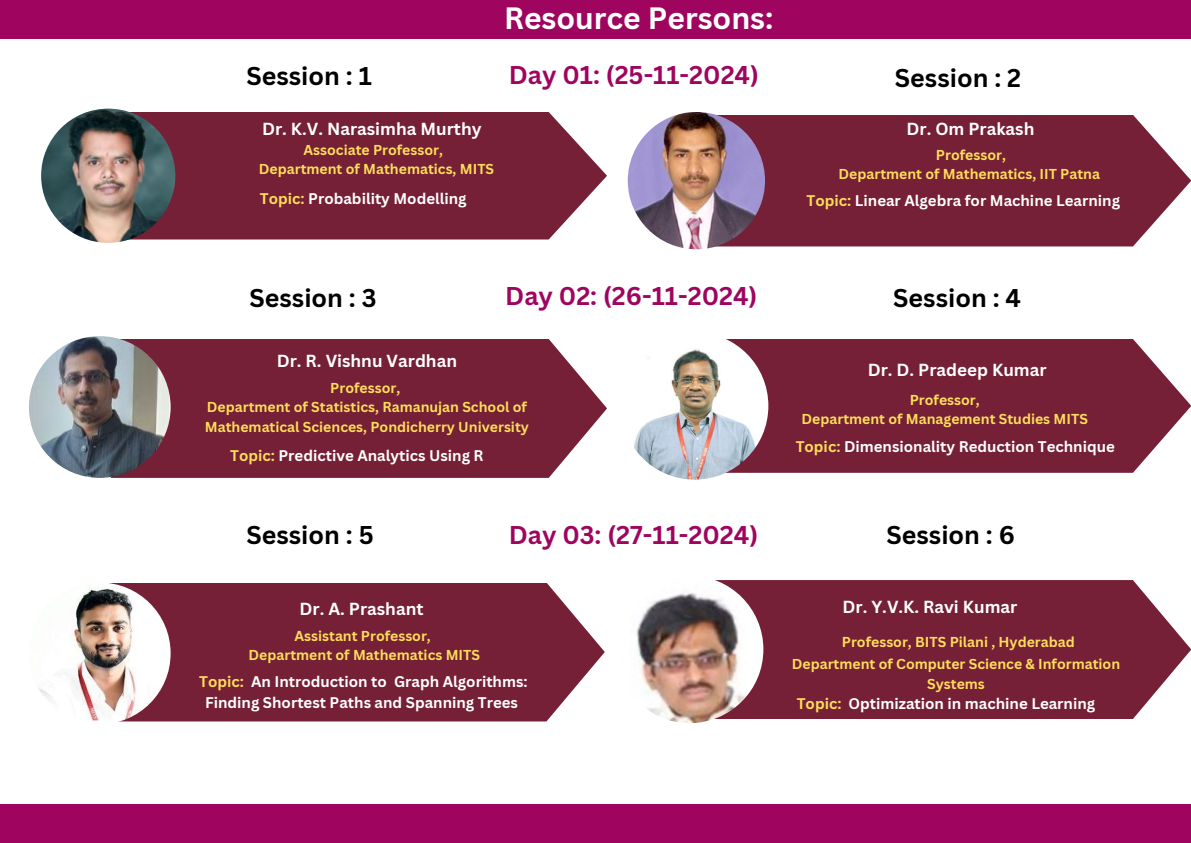
<style>
.page{position:relative;width:1191px;height:843px;background:#fff}
.page>*{position:absolute;margin:0;border:0;box-sizing:border-box;transform-origin:0 0}
.t1{font:700 30px "Canva Sans";color:#fff}
.t2{font:700 25px "Canva Sans";color:#000}
.t3{font:700 25px "Canva Sans";color:#9f055f}
.t4{font:700 17px "Canva Sans";color:#fff}
.t5{font:700 15px/21px "Canva Sans";color:#fff;text-align:center}
.t6{font:700 14px/19.5px "Canva Sans";color:#ffde59;text-align:center}
.s1{color:#ffde59}
</style>
<div class="page">
<div style="left:129px;top:112px;width:478px;height:127px;background:#752036"></div>
<img style="left:41px;top:109px;width:134px;height:134px;border-radius:50%">
<div style="left:0;top:0;width:1190px;height:38px;background:#9f055f"></div>
<div style="left:0;top:804px;width:1190px;height:38px;background:#9f055f"></div>
<div style="left:718px;top:115px;width:472px;height:131px;background:#752036"></div>
<img style="left:627px;top:112px;width:138px;height:137px;border-radius:50%">
<div style="left:110px;top:339px;width:497px;height:138px;background:#752036"></div>
<img style="left:29px;top:336px;width:142px;height:141px;border-radius:50%">
<div style="left:727px;top:339px;width:463px;height:133px;background:#752036"></div>
<img style="left:621px;top:332px;width:147px;height:147px;border-radius:50%">
<div style="left:115px;top:583px;width:489px;height:138px;background:#752036"></div>
<img style="left:29px;top:582px;width:142px;height:142px;border-radius:50%">
<svg style="left:715px;top:580px;width:475px;height:138px;background:#7e2e43"></svg>
<img style="left:616px;top:575px;width:147px;height:147px;border-radius:50%">
<h1 class="t1" style="left:504px;top:-3px;width:271px">Resource Persons:</h1>
<h2 class="t2" style="left:246px;top:58px;width:127px">Session : 1</h2>
<h2 class="t3" style="left:508px;top:58px;width:252px">Day 01: (25-11-2024)</h2>
<h2 class="t2" style="left:894px;top:60px;width:128px">Session : 2</h2>
<p class="t4" style="left:262px;top:117px;width:221px">Dr. K.V. Narasimha Murthy</p>
<p class="t4" style="left:906px;top:116px;width:129px">Dr. Om Prakash</p>
<p class="t6" style="left:259px;top:139px;width:237px">Associate Professor,<br>Department of Mathematics, MITS</p>
<p class="t5" style="left:260px;top:187px;width:208px"><span class="s1">Topic:</span> Probability Modelling</p>
<p class="t6" style="left:838px;top:144px;width:263px">Professor,<br>Department of Mathematics, IIT Patna</p>
<p class="t5" style="left:806px;top:190px;width:315px"><span class="s1">Topic:</span> Linear Algebra for Machine Learning</p>
<h2 class="t2" style="left:249px;top:280px;width:128px">Session : 3</h2>
<h2 class="t3" style="left:505px;top:278px;width:254px">Day 02: (26-11-2024)</h2>
<h2 class="t2" style="left:893px;top:280px;width:129px">Session : 4</h2>
<p class="t4" style="left:277px;top:349px;width:182px">Dr. R. Vishnu Vardhan</p>
<p class="t6" style="left:205px;top:377px;width:325px">Professor,<br>Department of Statistics, Ramanujan School of<br>Mathematical Sciences, Pondicherry University</p>
<p class="t5" style="left:230px;top:444px;width:255px"><span class="s1">Topic:</span> Predictive Analytics Using R</p>
<p class="t4" style="left:867px;top:358px;width:180px">Dr. D. Pradeep Kumar</p>
<p class="t6" style="left:801px;top:389px;width:288px">Professor,<br>Department of Management Studies MITS</p>
<p class="t5" style="left:795px;top:435px;width:320px"><span class="s1">Topic:</span> Dimensionality Reduction Technique</p>
<h2 class="t2" style="left:246px;top:516px;width:129px">Session : 5</h2>
<h2 class="t2" style="left:886px;top:516px;width:130px">Session : 6</h2>
<h2 class="t3" style="left:508px;top:516px;width:251px">Day 03: (27-11-2024)</h2>
<p class="t4" style="left:299px;top:596px;width:125px">Dr. A. Prashant</p>
<p class="t6" style="left:248px;top:625px;width:233px">Assistant Professor,<br>Department of Mathematics MITS</p>
<p class="t5" style="left:199px;top:670px;width:330px"><span class="s1">Topic:</span> An Introduction to Graph Algorithms:<br>Finding Shortest Paths and Spanning Trees</p>
<p class="t4" style="left:842px;top:594px;width:176px">Dr. Y.V.K. Ravi Kumar</p>
<p class="t6" style="left:841px;top:631px;width:234px">Professor, BITS Pilani , Hyderabad</p>
<p class="t6" style="left:791px;top:653px;width:330px">Department of Computer Science &amp; Information<br>Systems</p>
<p class="t5" style="left:796px;top:692px;width:300px"><span class="s1">Topic:</span> Optimization in machine Learning</p>
</div>
